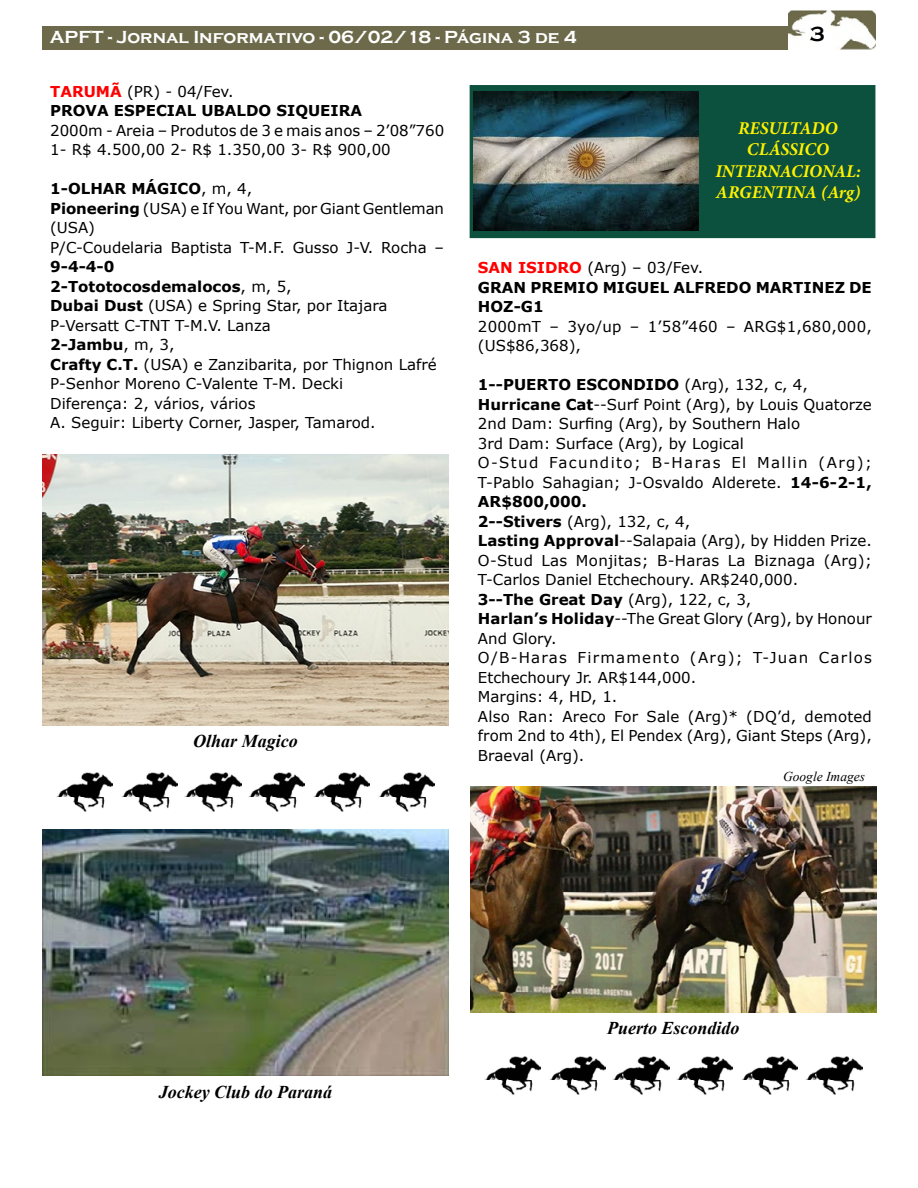
<style>
.page{position:relative;width:918px;height:1188px;background:#fff}
.page>*{position:absolute;margin:0;border:0;box-sizing:border-box;transform-origin:0 0}
.t1{font:700 21px "Copperplate Gothic";color:#000}
.t2{font:italic 700 18px/21.6px "Minion Pro";color:#fff200;text-align:center}
.t3{font:italic 700 18px "Times New Roman";color:#000}
.t4{font:700 18px "Copperplate Gothic";color:#fff}
.t5{font:15px/19.5px "Verdana";color:#000}
.t6{font:700 15px/19.5px "Verdana";color:#000}
.t7{font:italic 13.5px "Times New Roman";color:#000}
.s1{color:#f00}
.s2{font-weight:400}
.s3{font-weight:700}
</style>
<div class="page">
<div style="left:43px;top:26px;width:746px;height:24px;background:#6c6a4a"></div>
<img style="left:789px;top:11px;width:86px;height:39px">
<div style="left:470px;top:85px;width:405px;height:153px;background:#0c503e"></div>
<img style="left:473px;top:92px;width:225px;height:138px">
<img style="left:43px;top:455px;width:405px;height:271px">
<img style="left:43px;top:829px;width:405px;height:247px">
<img style="left:57px;top:773px;width:56px;height:38px">
<img style="left:121px;top:773px;width:57px;height:38px">
<img style="left:185px;top:773px;width:56px;height:38px">
<img style="left:249px;top:773px;width:56px;height:38px">
<img style="left:313px;top:773px;width:57px;height:38px">
<img style="left:378px;top:773px;width:56px;height:38px">
<img style="left:470px;top:787px;width:406px;height:226px">
<img style="left:484px;top:1056px;width:57px;height:39px">
<img style="left:549px;top:1056px;width:56px;height:39px">
<img style="left:613px;top:1056px;width:56px;height:39px">
<img style="left:676px;top:1056px;width:57px;height:39px">
<img style="left:741px;top:1056px;width:56px;height:39px">
<img style="left:806px;top:1056px;width:56px;height:39px">
<p class="t4" style="left:50px;top:27px;width:528px">APFT - Jornal Informativo - 06/02/18 - Página 3 de 4</p>
<h1 class="t1" style="left:810px;top:22px;width:16px">3</h1>
<p class="t6" style="left:50px;top:81px;width:313px"><span class="s1">TARUMÃ</span> <span class="s2">(PR) - 04/Fev.<br></span>PROVA ESPECIAL UBALDO SIQUEIRA</p>
<p class="t5" style="left:50px;top:120px;width:396px">2000m - Areia – Produtos de 3 e mais anos – 2’08”760<br>1- R$ 4.500,00 2- R$ 1.350,00 3- R$ 900,00</p>
<p class="t5" style="left:50px;top:179px;width:395px"><span class="s3">1-OLHAR MÁGICO</span>, m, 4,<br><span class="s3">Pioneering</span> (USA) e If You Want, por Giant Gentleman (USA)<br>P/C-Coudelaria Baptista T-M.F. Gusso J-V. Rocha –</p>
<p class="t5" style="left:50px;top:257px;width:388px"><span class="s3">9-4-4-0<br>2-Tototocosdemalocos</span>, m, 5,<br><span class="s3">Dubai Dust</span> (USA) e Spring Star, por Itajara<br>P-Versatt C-TNT T-M.V. Lanza<br><span class="s3">2-Jambu</span>, m, 3,<br><span class="s3">Crafty C.T.</span> (USA) e Zanzibarita, por Thignon Lafré<br>P-Senhor Moreno C-Valente T-M. Decki<br>Diferença: 2, vários, vários<br>A. Seguir: Liberty Corner, Jasper, Tamarod.</p>
<p class="t3" style="left:193px;top:728px;width:106px">Olhar Magico</p>
<p class="t2" style="left:715px;top:117px;width:147px">RESULTADO<br>CLÁSSICO<br>INTERNACIONAL:<br>ARGENTINA (Arg)</p>
<p class="t6" style="left:478px;top:257px;width:395px"><span class="s1">SAN ISIDRO</span> <span class="s2">(Arg) – 03/Fev.<br></span>GRAN PREMIO MIGUEL ALFREDO MARTINEZ DE<br>HOZ-G1</p>
<p class="t5" style="left:478px;top:316px;width:395px">2000mT – 3yo/up – 1’58”460 – ARG$1,680,000, (US$86,368),</p>
<p class="t5" style="left:478px;top:375px;width:395px"><span class="s3">1--PUERTO ESCONDIDO</span> (Arg), 132, c, 4, <span class="s3">Hurricane Cat</span>--Surf Point (Arg), by Louis Quatorze 2nd Dam: Surfing (Arg), by Southern Halo<br>3rd Dam: Surface (Arg), by Logical<br>O-Stud Facundito; B-Haras El Mallin (Arg); T-Pablo Sahagian; J-Osvaldo Alderete. <span class="s3">14-6-2-1, AR$800,000.<br>2--Stivers</span> (Arg), 132, c, 4,<br><span class="s3">Lasting Approval</span>--Salapaia (Arg), by Hidden Prize.<br>O-Stud Las Monjitas; B-Haras La Biznaga (Arg); T-Carlos Daniel Etchechoury. AR$240,000.<br><span class="s3">3--The Great Day</span> (Arg), 122, c, 3,<br><span class="s3">Harlan’s Holiday</span>--The Great Glory (Arg), by Honour And Glory.<br>O/B-Haras Firmamento (Arg); T-Juan Carlos Etchechoury Jr. AR$144,000.<br>Margins: 4, HD, 1.<br>Also Ran: Areco For Sale (Arg)* (DQ’d, demoted from 2nd to 4th), El Pendex (Arg), Giant Steps (Arg), Braeval (Arg).</p>
<p class="t7" style="left:783px;top:767px;width:84px">Google Images</p>
<p class="t3" style="left:159px;top:1079px;width:175px">Jockey Club do Paraná</p>
<p class="t3" style="left:607px;top:1016px;width:134px">Puerto Escondido</p>
</div>
